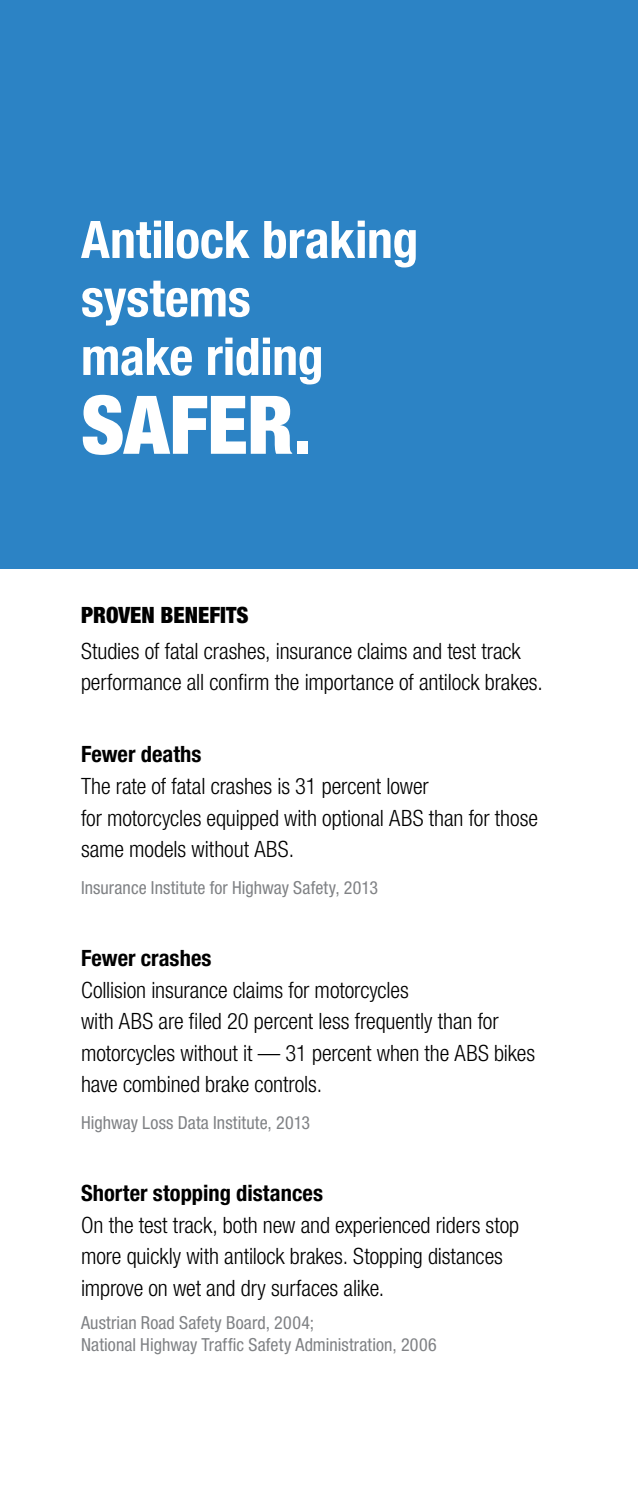
<style>
.page{position:relative;width:638px;height:1499px;background:#fff}
.page>*{position:absolute;margin:0;border:0;box-sizing:border-box;transform-origin:0 0}
.t1{font:900 condensed 81px "Helvetica Neue LT Pro";letter-spacing:-.005em;color:#fff}
.t2{font:700 condensed 51.75px/58.5px "Helvetica Neue LT Pro";letter-spacing:-.005em;color:#fff}
.t3{font:300 condensed 22.5px/31.5px "Helvetica Neue LT Pro";letter-spacing:-.005em;color:#000}
.t4{font:700 condensed 22.5px "Helvetica Neue LT Pro";color:#000}
.t5{font:900 condensed 22.5px "Helvetica Neue LT Pro";color:#000}
.t6{font:condensed 18px/22.5px "Helvetica Neue LT Pro";letter-spacing:.005em;color:#808285}
.s1{font-weight:700}
</style>
<div class="page">
<div style="left:0;top:0;width:638px;height:569px;background:#2c83c5"></div>
<h2 class="t2" style="left:81px;top:210px;width:339px">Antilock braking systems<br>make riding</h2>
<h1 class="t1" style="left:81px;top:375px;width:233px">SAFER<span class="s1">.</span></h1>
<p class="t5" style="left:81px;top:601px;width:169px">PROVEN BENEFITS</p>
<p class="t3" style="left:81px;top:635px;width:463px">Studies of fatal crashes, insurance claims and test track performance all confirm the importance of antilock brakes.</p>
<p class="t4" style="left:81px;top:741px;width:122px">Fewer deaths</p>
<p class="t3" style="left:81px;top:770px;width:459px">The rate of fatal crashes is 31 percent lower<br>for motorcycles equipped with optional ABS than for those same models without ABS.</p>
<p class="t6" style="left:81px;top:876px;width:298px">Insurance Institute for Highway Safety, 2013</p>
<p class="t4" style="left:81px;top:944px;width:132px">Fewer crashes</p>
<p class="t3" style="left:81px;top:973px;width:456px">Collision insurance claims for motorcycles<br>with ABS are filed 20 percent less frequently than for motorcycles without it — 31 percent when the ABS bikes have combined brake controls.</p>
<p class="t6" style="left:81px;top:1111px;width:231px">Highway Loss Data Institute, 2013</p>
<p class="t4" style="left:81px;top:1179px;width:243px">Shorter stopping distances</p>
<p class="t3" style="left:81px;top:1209px;width:440px">On the test track, both new and experienced riders stop more quickly with antilock brakes. Stopping distances improve on wet and dry surfaces alike.</p>
<p class="t6" style="left:81px;top:1310px;width:357px">Austrian Road Safety Board, 2004;<br>National Highway Traffic Safety Administration, 2006</p>
</div>
